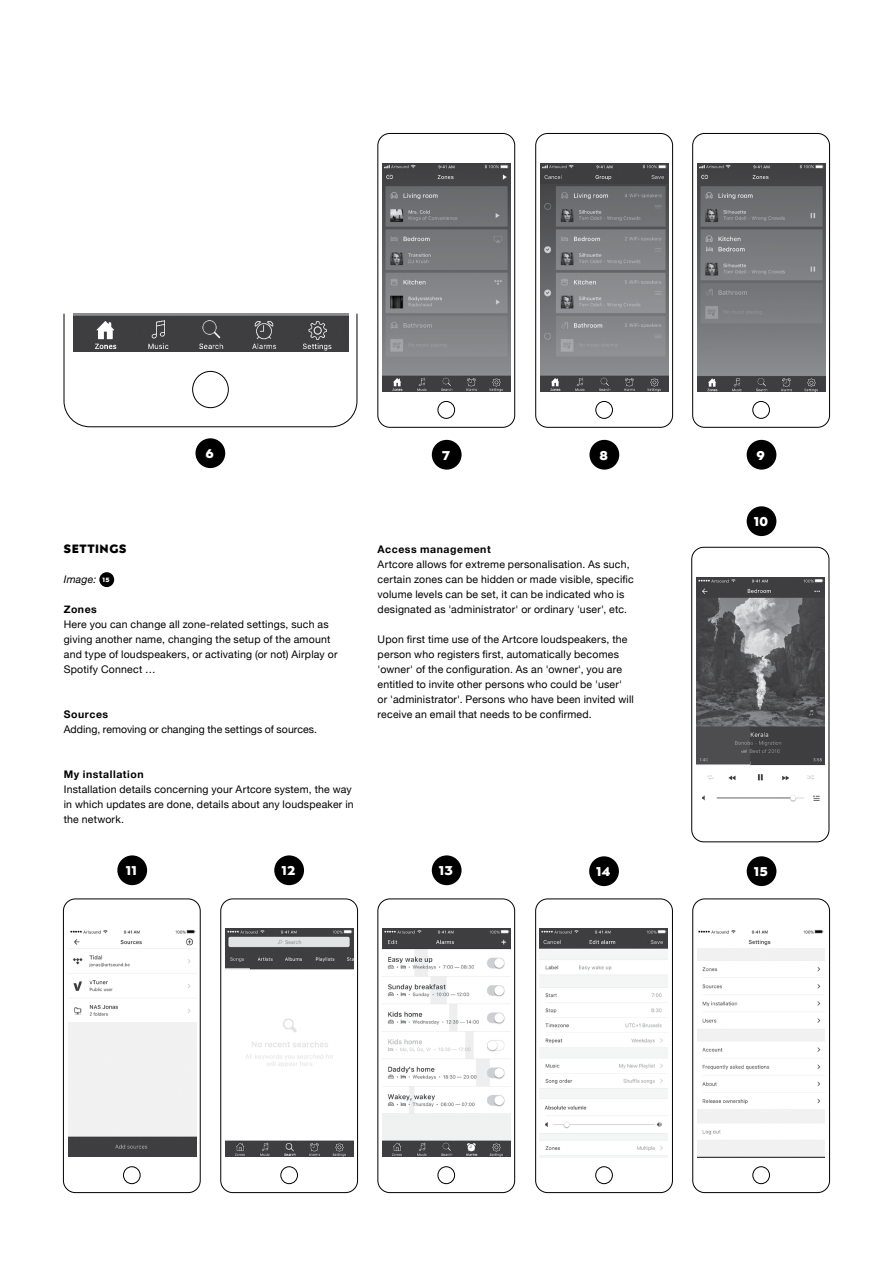
<style>
.page{position:relative;width:893px;height:1263px;background:#fff}
.page>*{position:absolute;margin:0;border:0;box-sizing:border-box;transform-origin:0 0}
.t1{font:900 12.75px "Posterama 1927";color:#fff}
.t2{font:900 12.6px "Posterama 1927";letter-spacing:-.01em;color:#fff}
.t3{font:900 12.45px "Posterama 1927";color:#fff}
.t4{font:900 12px "Posterama 1927";letter-spacing:.045em;color:#000}
.t5{font:10.5px/15px "Helvetica Neue";letter-spacing:.02em;color:#000}
.t6{font:700 10.5px "Helvetica Neue";letter-spacing:.05em;color:#000}
.t7{font:italic 10.5px "Helvetica Neue";letter-spacing:.02em;color:#000}
.s1{font-family:"Posterama 1927";font-weight:900;font-style:normal;font-size:6.15px;color:#fff}
</style>
<div class="page">
<img style="left:697px;top:929px;width:128px;height:228px">
<div style="left:753px;top:1166px;width:17px;height:18px;border:1px solid #000;border-radius:50%"></div>
<div style="left:692px;top:899px;width:138px;height:294px;border:1px solid #000;border-radius:12px"></div>
<img style="left:540px;top:928px;width:128px;height:229px">
<div style="left:595px;top:1166px;width:18px;height:18px;border:1px solid #000;border-radius:50%"></div>
<div style="left:535px;top:899px;width:138px;height:294px;border:1px solid #000;border-radius:12px"></div>
<div style="left:438px;top:1166px;width:17px;height:18px;border:1px solid #000;border-radius:50%"></div>
<div style="left:378px;top:899px;width:137px;height:294px;border:1px solid #000;border-radius:12px"></div>
<div style="left:281px;top:1166px;width:17px;height:18px;border:1px solid #000;border-radius:50%"></div>
<div style="left:221px;top:899px;width:137px;height:294px;border:1px solid #000;border-radius:12px"></div>
<img style="left:225px;top:928px;width:128px;height:228px">
<img style="left:383px;top:928px;width:127px;height:228px">
<div style="left:123px;top:1166px;width:17px;height:18px;border:1px solid #000;border-radius:50%"></div>
<div style="left:63px;top:899px;width:137px;height:294px;border:1px solid #000;border-radius:12px"></div>
<div style="left:589px;top:856px;width:30px;height:30px;background:#000;border-radius:50%"></div>
<div style="left:747px;top:856px;width:29px;height:30px;background:#000;border-radius:50%"></div>
<div style="left:274px;top:855px;width:30px;height:30px;background:#000;border-radius:50%"></div>
<div style="left:432px;top:855px;width:30px;height:30px;background:#000;border-radius:50%"></div>
<div style="left:117px;top:855px;width:30px;height:30px;background:#000;border-radius:50%"></div>
<img style="left:68px;top:929px;width:128px;height:227px">
<div style="left:99px;top:572px;width:15px;height:15px;background:#000;border-radius:50%"></div>
<svg style="left:64px;top:313px;width:293px;height:114px"></svg>
<img style="left:382px;top:164px;width:129px;height:228px">
<div style="left:438px;top:401px;width:17px;height:18px;border:1px solid #000;border-radius:50%"></div>
<div style="left:378px;top:133px;width:137px;height:294px;border:1px solid #000;border-radius:12px"></div>
<img style="left:540px;top:164px;width:128px;height:228px">
<div style="left:596px;top:401px;width:17px;height:18px;border:1px solid #000;border-radius:50%"></div>
<div style="left:535px;top:133px;width:138px;height:294px;border:1px solid #000;border-radius:12px"></div>
<img style="left:697px;top:164px;width:128px;height:228px">
<div style="left:752px;top:401px;width:18px;height:18px;border:1px solid #000;border-radius:50%"></div>
<div style="left:692px;top:133px;width:138px;height:294px;border:1px solid #000;border-radius:12px"></div>
<div style="left:195px;top:438px;width:30px;height:30px;background:#000;border-radius:50%"></div>
<div style="left:432px;top:440px;width:30px;height:30px;background:#000;border-radius:50%"></div>
<div style="left:589px;top:440px;width:30px;height:30px;background:#000;border-radius:50%"></div>
<div style="left:747px;top:440px;width:29px;height:30px;background:#000;border-radius:50%"></div>
<div style="left:691px;top:547px;width:138px;height:295px;border:1px solid #000;border-radius:12px"></div>
<div style="left:747px;top:506px;width:29px;height:30px;background:#000;border-radius:50%"></div>
<img style="left:696px;top:577px;width:129px;height:225px">
<p class="t3" style="left:206px;top:445px;width:10px">6</p>
<p class="t1" style="left:442px;top:446px;width:10px">7</p>
<p class="t1" style="left:599px;top:446px;width:10px">8</p>
<p class="t1" style="left:757px;top:446px;width:10px">9</p>
<p class="t4" style="left:64px;top:540px;width:64px">SETTINGS</p>
<p class="t7" style="left:64px;top:571px;width:47px">Image: <span class="s1">15</span></p>
<p class="t6" style="left:64px;top:601px;width:35px">Zones</p>
<p class="t5" style="left:64px;top:617px;width:275px">Here you can change all zone-related settings, such as giving another name, changing the setup of the amount and type of loudspeakers, or activating (or not) Airplay or Spotify Connect …</p>
<p class="t6" style="left:64px;top:706px;width:46px">Sources</p>
<p class="t5" style="left:64px;top:722px;width:255px">Adding, removing or changing the settings of sources.</p>
<p class="t6" style="left:64px;top:766px;width:81px">My installation</p>
<p class="t5" style="left:64px;top:782px;width:291px">Installation details concerning your Artcore system, the way in which updates are done, details about any loudspeaker in the network.</p>
<p class="t6" style="left:378px;top:541px;width:115px">Access management</p>
<p class="t5" style="left:378px;top:557px;width:258px">Artcore allows for extreme personalisation. As such, certain zones can be hidden or made visible, specific volume levels can be set, it can be indicated who is designated as 'administrator' or ordinary 'user', etc.</p>
<p class="t5" style="left:378px;top:632px;width:258px">Upon first time use of the Artcore loudspeakers, the person who registers first, automatically becomes 'owner' of the configuration. As an 'owner', you are entitled to invite other persons who could be 'user' or 'administrator'. Persons who have been invited will receive an email that needs to be confirmed.</p>
<p class="t1" style="left:754px;top:513px;width:16px">10</p>
<p class="t2" style="left:126px;top:862px;width:13px">11</p>
<p class="t2" style="left:281px;top:862px;width:16px">12</p>
<p class="t2" style="left:439px;top:862px;width:16px">13</p>
<p class="t2" style="left:596px;top:863px;width:16px">14</p>
<p class="t2" style="left:754px;top:863px;width:16px">15</p>
</div>
